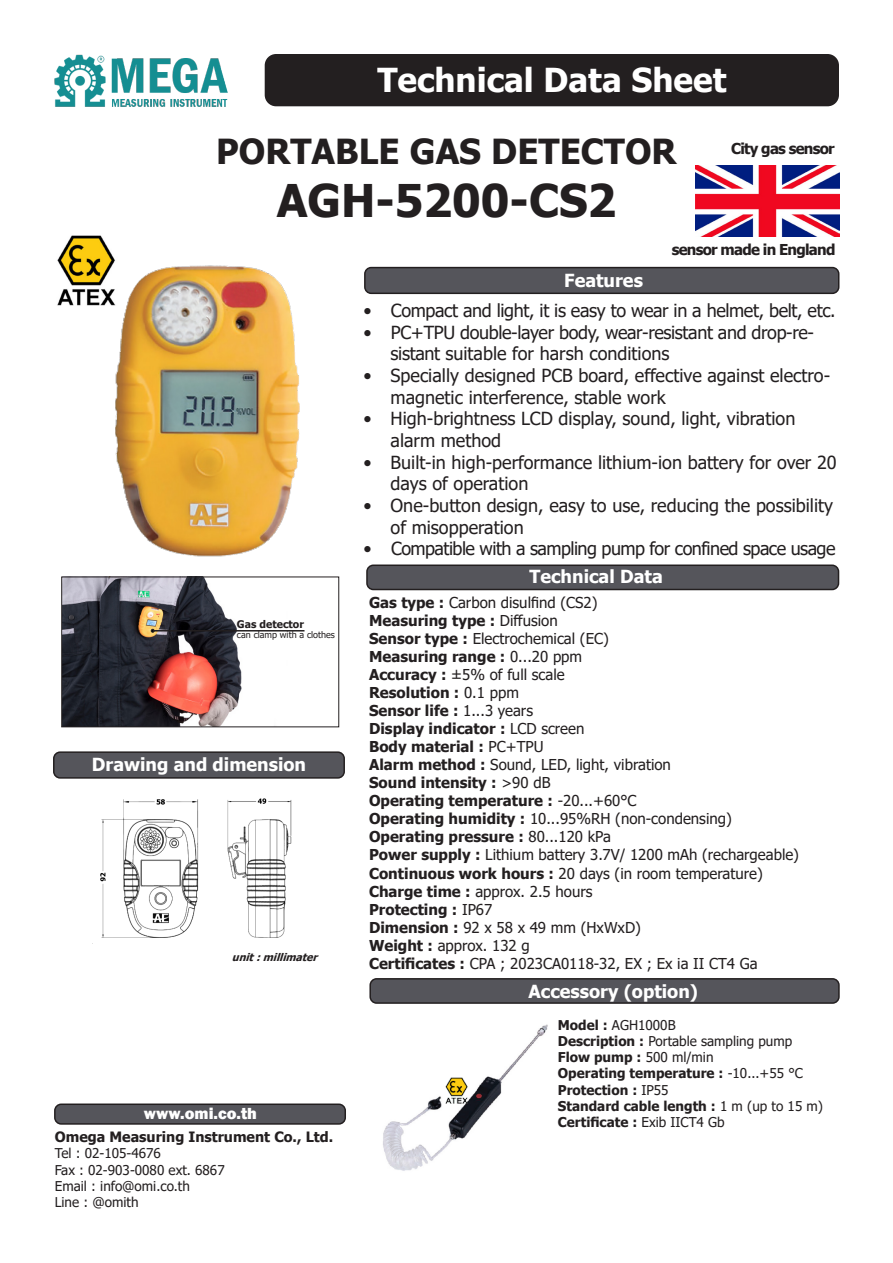
<style>
.page{position:relative;width:893px;height:1263px;background:#fff}
.page>*{position:absolute;margin:0;border:0;box-sizing:border-box;transform-origin:0 0}
.t1{font:700 45px "Tahoma";color:#231f20}
.t2{font:700 34.5px "Tahoma";color:#231f20}
.t3{font:700 33px "Tahoma";color:#fff}
.t4{font:18px/21.8px "Tahoma";color:#231f20}
.t5{font:18px/21.8px "Tahoma";letter-spacing:-.02em;color:#231f20}
.t6{font:700 18px "Tahoma";color:#fff}
.t7{font:18px "Tahoma";letter-spacing:-.03em;color:#231f20}
.t8{font:800 16.5px "Franklin Gothic";color:#fff}
.t9{font:700 15px/18px "Tahoma";color:#231f20}
.t10{font:15px/18px "Tahoma";color:#231f20}
.t11{font:700 15px "Tahoma";letter-spacing:-.05em;color:#231f20}
.t12{font:700 14.25px "Tahoma";color:#231f20}
.t13{font:700 13.5px/16.2px "Tahoma";color:#231f20}
.t14{font:13.5px "Tahoma";color:#231f20}
.t15{font:italic 700 10.5px "Tahoma";color:#231f20}
.t16{font:700 10.5px "Tahoma";color:#231f20}
.t17{font:9px "Tahoma";color:#231f20}
.s1{font-weight:700}
.s2{font-weight:400}
</style>
<div class="page">
<img style="left:54px;top:54px;width:173px;height:52px">
<div style="left:265px;top:54px;width:574px;height:52px;background:#231f20;border-radius:11px"></div>
<div style="left:367px;top:565px;width:471px;height:24px;background:#55555b;border-radius:6px"></div>
<div style="left:366px;top:564px;width:473px;height:26px;border:2px solid #231f20;border-radius:6px"></div>
<div style="left:365px;top:268px;width:474px;height:25px;background:#55555b;border-radius:6px"></div>
<div style="left:364px;top:267px;width:475px;height:27px;border:2px solid #231f20;border-radius:6px"></div>
<img style="left:695px;top:166px;width:144px;height:71px">
<img style="left:57px;top:235px;width:58px;height:71px">
<img style="left:115px;top:265px;width:184px;height:292px">
<img style="left:64px;top:579px;width:223px;height:146px">
<div style="left:62px;top:577px;width:277px;height:150px;border:1px solid #231f20"></div>
<div style="left:370px;top:979px;width:469px;height:24px;background:#55555b;border-radius:6px"></div>
<div style="left:369px;top:978px;width:471px;height:26px;border:2px solid #231f20;border-radius:6px"></div>
<img style="left:383px;top:1024px;width:165px;height:147px">
<img style="left:440px;top:1070px;width:33px;height:44px">
<div style="left:54px;top:752px;width:290px;height:26px;background:#55555b;border-radius:6px"></div>
<div style="left:53px;top:751px;width:292px;height:28px;border:2px solid #231f20;border-radius:6px"></div>
<img style="left:100px;top:798px;width:192px;height:140px">
<hr style="left:153px;top:630px;width:151px;height:1px;background:#231f20">
<div style="left:55px;top:1104px;width:290px;height:20px;background:#55555b;border-radius:6px"></div>
<div style="left:54px;top:1103px;width:292px;height:22px;border:2px solid #231f20;border-radius:6px"></div>
<p class="t3" style="left:377px;top:57px;width:351px">Technical Data Sheet</p>
<p class="t2" style="left:216px;top:127px;width:462px">PORTABLE GAS DETECTOR</p>
<p class="t1" style="left:277px;top:169px;width:341px">AGH-5200-CS2</p>
<p class="t11" style="left:731px;top:138px;width:105px">City gas sensor</p>
<p class="t16" style="left:237px;top:616px;width:68px">Gas detector</p>
<p class="t17" style="left:237px;top:629px;width:100px">can clamp with a clothes</p>
<p class="t6" style="left:92px;top:752px;width:216px">Drawing and dimension</p>
<p class="t15" style="left:232px;top:950px;width:91px">unit:millimater</p>
<p class="t8" style="left:144px;top:1102px;width:115px">www.omi.co.th</p>
<p class="t12" style="left:55px;top:1127px;width:280px">Omega Measuring Instrument Co., Ltd.</p>
<p class="t14" style="left:55px;top:1144px;width:108px">Tel : 02-105-4676</p>
<p class="t14" style="left:55px;top:1160px;width:171px">Fax : 02-903-0080 ext. 6867</p>
<p class="t14" style="left:55px;top:1177px;width:137px">Email : info@omi.co.th</p>
<p class="t14" style="left:55px;top:1193px;width:85px">Line : @omith</p>
<p class="t6" style="left:564px;top:267px;width:80px">Features</p>
<p class="t11" style="left:672px;top:239px;width:165px">sensor made in England</p>
<p class="t5" style="left:364px;top:301px;width:474px">• Compact and light, it is easy to wear in a helmet, belt, etc.</p>
<p class="t5" style="left:391px;top:322px;width:425px;text-indent:-27px">• PC+TPU double-layer body, wear-resistant and drop-re&shy;sistant suitable for harsh conditions</p>
<p class="t4" style="left:391px;top:366px;width:441px;text-indent:-27px">• Specially designed PCB board, effective against electro&shy;magnetic interference, stable work</p>
<p class="t4" style="left:391px;top:409px;width:406px;text-indent:-27px">• High-brightness LCD display, sound, light, vibration alarm method</p>
<p class="t4" style="left:391px;top:452px;width:448px;text-indent:-27px">• Built-in high-performance lithium-ion battery for over 20 days of operation</p>
<p class="t4" style="left:391px;top:496px;width:444px;text-indent:-27px">• One-button design, easy to use, reducing the possibility of misopperation</p>
<p class="t7" style="left:364px;top:537px;width:473px">• Compatible with a sampling pump for confined space usage</p>
<p class="t10" style="left:369px;top:595px;width:230px"><span class="s1">Gas type :</span> Carbon disulfind (CS2)</p>
<p class="t9" style="left:369px;top:613px;width:190px">Measuring type : <span class="s2">Diffusion</span></p>
<p class="t10" style="left:369px;top:631px;width:241px"><span class="s1">Sensor type :</span> Electrochemical (EC)</p>
<p class="t9" style="left:369px;top:649px;width:215px">Measuring range : <span class="s2">0...20 ppm<br></span>Accuracy : <span class="s2">±5% of full scale</span></p>
<p class="t9" style="left:369px;top:685px;width:166px">Resolution : <span class="s2">0.1 ppm<br></span>Sensor life : <span class="s2">1...3 years</span></p>
<p class="t9" style="left:369px;top:721px;width:217px">Display indicator : <span class="s2">LCD screen</span></p>
<p class="t9" style="left:369px;top:739px;width:303px">Body material : <span class="s2">PC+TPU<br></span>Alarm method : <span class="s2">Sound, LED, light, vibration<br></span>Sound intensity : <span class="s2">&gt;90 dB</span></p>
<p class="t9" style="left:369px;top:793px;width:269px">Operating temperature : <span class="s2">-20...+60°C</span></p>
<p class="t10" style="left:369px;top:811px;width:364px"><span class="s1">Operating humidity :</span> 10...95%RH (non-condensing)</p>
<p class="t9" style="left:369px;top:829px;width:243px">Operating pressure : <span class="s2">80...120 kPa</span></p>
<p class="t10" style="left:369px;top:847px;width:431px"><span class="s1">Power supply :</span> Lithium battery 3.7V/ 1200 mAh (rechargeable)</p>
<p class="t10" style="left:369px;top:865px;width:395px"><span class="s1">Continuous work hours :</span> 20 days (in room temperature)</p>
<p class="t9" style="left:369px;top:883px;width:225px">Charge time : <span class="s2">approx. 2.5 hours<br></span>Protecting : <span class="s2">IP67</span></p>
<p class="t10" style="left:369px;top:919px;width:390px"><span class="s1">Dimension :</span> 92 x 58 x 49 mm (HxWxD)<br><span class="s1">Weight :</span> approx. 132 g<br><span class="s1">Certificates :</span> CPA ; 2023CA0118-32, EX ; Ex ia II CT4 Ga</p>
<p class="t6" style="left:529px;top:564px;width:135px">Technical Data</p>
<p class="t6" style="left:529px;top:979px;width:171px">Accessory (option)</p>
<p class="t14" style="left:558px;top:1016px;width:119px"><span class="s1">Model :</span> AGH1000B</p>
<p class="t14" style="left:558px;top:1032px;width:236px"><span class="s1">Description :</span> Portable sampling pump</p>
<p class="t13" style="left:558px;top:1050px;width:157px">Flow pump : <span class="s2">500 ml/min</span></p>
<p class="t13" style="left:558px;top:1066px;width:246px">Operating temperature : <span class="s2">-10...+55 °C</span></p>
<p class="t13" style="left:558px;top:1082px;width:267px">Protection : <span class="s2">IP55<br></span>Standard cable length : <span class="s2">1 m (up to 15 m)</span></p>
<p class="t13" style="left:558px;top:1114px;width:168px">Certificate : <span class="s2">Exib IICT4 Gb</span></p>
</div>
